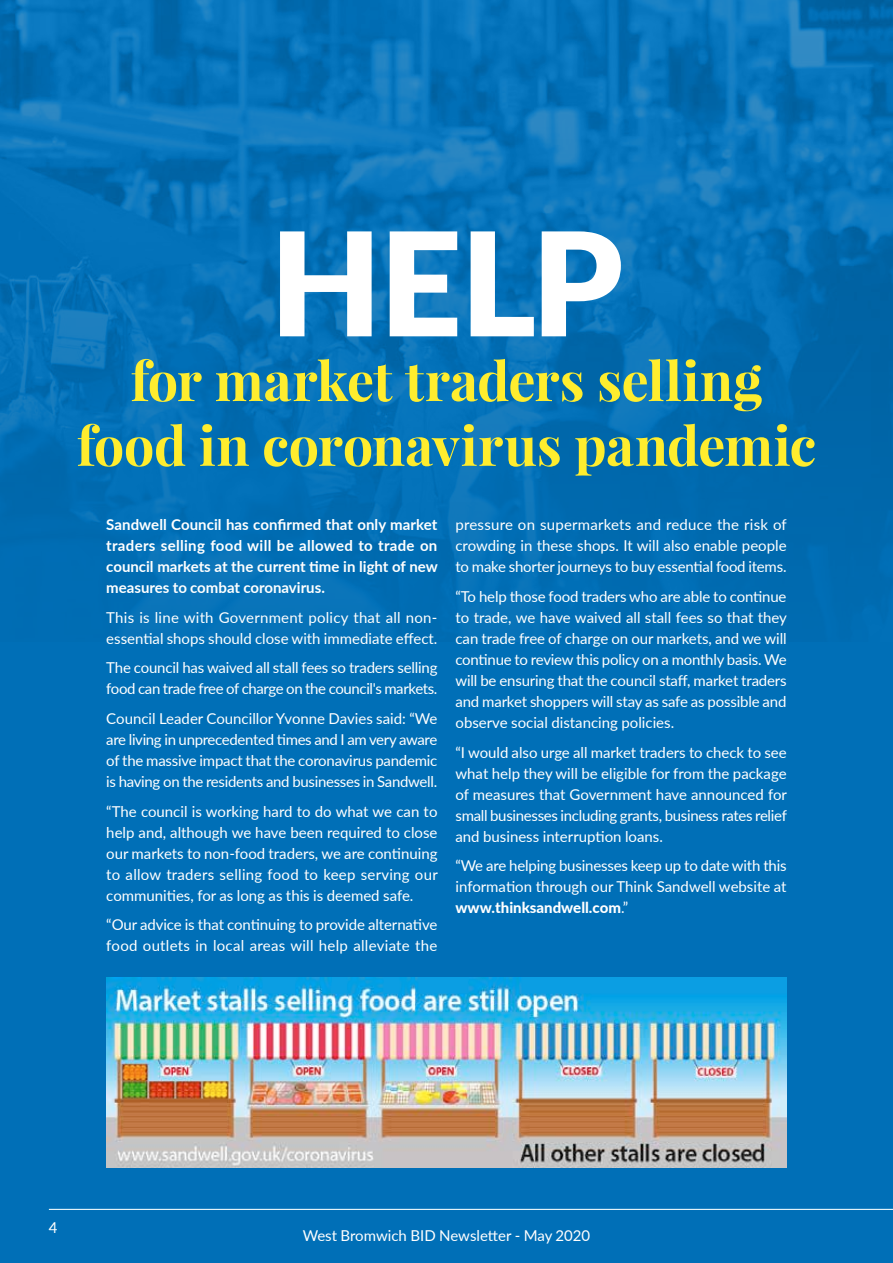
<style>
.page{position:relative;width:893px;height:1263px;background:#006fb7}
.page>*{position:absolute;margin:0;border:0;box-sizing:border-box;transform-origin:0 0}
.t1{font:900 144px "Lato";color:#fff}
.t2{font:700 54px/64.8px "Playfair Display";letter-spacing:-.005em;color:#ffed2e;text-align:center}
.t3{font:15px/21px "Lato";letter-spacing:-.005em;color:#fff;text-align:justify}
.t4{font:700 15px/21px "Lato";color:#fff;text-align:justify}
.s1{font-weight:800}
</style>
<div class="page">
<img style="left:0;top:0;width:893px;height:605px">
<img style="left:106px;top:978px;width:681px;height:189px">
<hr style="left:49px;top:1209px;width:844px;height:1px;background:#fff">
<h1 class="t1" style="left:270px;top:175px;width:355px">HELP</h1>
<h2 class="t2" style="left:77px;top:348px;width:741px">for market traders selling food in coronavirus pandemic</h2>
<p class="t4" style="left:106px;top:514px;width:333px">Sandwell Council has confirmed that only market traders selling food will be allowed to trade on council markets at the current time in light of new measures to combat coronavirus.</p>
<p class="t3" style="left:106px;top:606px;width:333px">This is line with Government policy that all non&shy;essential shops should close with immediate effect.</p>
<p class="t3" style="left:106px;top:657px;width:333px">The council has waived all stall fees so traders selling food can trade free of charge on the council's markets.</p>
<p class="t3" style="left:106px;top:707px;width:333px">Council Leader Councillor Yvonne Davies said: “We are living in unprecedented times and I am very aware of the massive impact that the coronavirus pandemic is having on the residents and businesses in Sandwell.</p>
<p class="t3" style="left:106px;top:800px;width:333px">“The council is working hard to do what we can to help and, although we have been required to close our markets to non-food traders, we are continuing to allow traders selling food to keep serving our communities, for as long as this is deemed safe.</p>
<p class="t3" style="left:106px;top:913px;width:333px">“Our advice is that continuing to provide alternative food outlets in local areas will help alleviate the</p>
<p class="t3" style="left:455px;top:514px;width:333px">pressure on supermarkets and reduce the risk of crowding in these shops. It will also enable people to make shorter journeys to buy essential food items.</p>
<p class="t3" style="left:455px;top:585px;width:333px">“To help those food traders who are able to continue to trade, we have waived all stall fees so that they can trade free of charge on our markets, and we will continue to review this policy on a monthly basis. We will be ensuring that the council staff, market traders and market shoppers will stay as safe as possible and observe social distancing policies.</p>
<p class="t3" style="left:455px;top:741px;width:333px">“I would also urge all market traders to check to see what help they will be eligible for from the package of measures that Government have announced for small businesses including grants, business rates relief and business interruption loans.</p>
<p class="t3" style="left:455px;top:854px;width:333px">“We are helping businesses keep up to date with this information through our Think Sandwell website at <span class="s1">www.thinksandwell.com</span>.”</p>
<p class="t3" style="left:49px;top:1216px;width:10px">4</p>
<p class="t3" style="left:303px;top:1224px;width:289px">West Bromwich BID Newsletter - May 2020</p>
</div>
